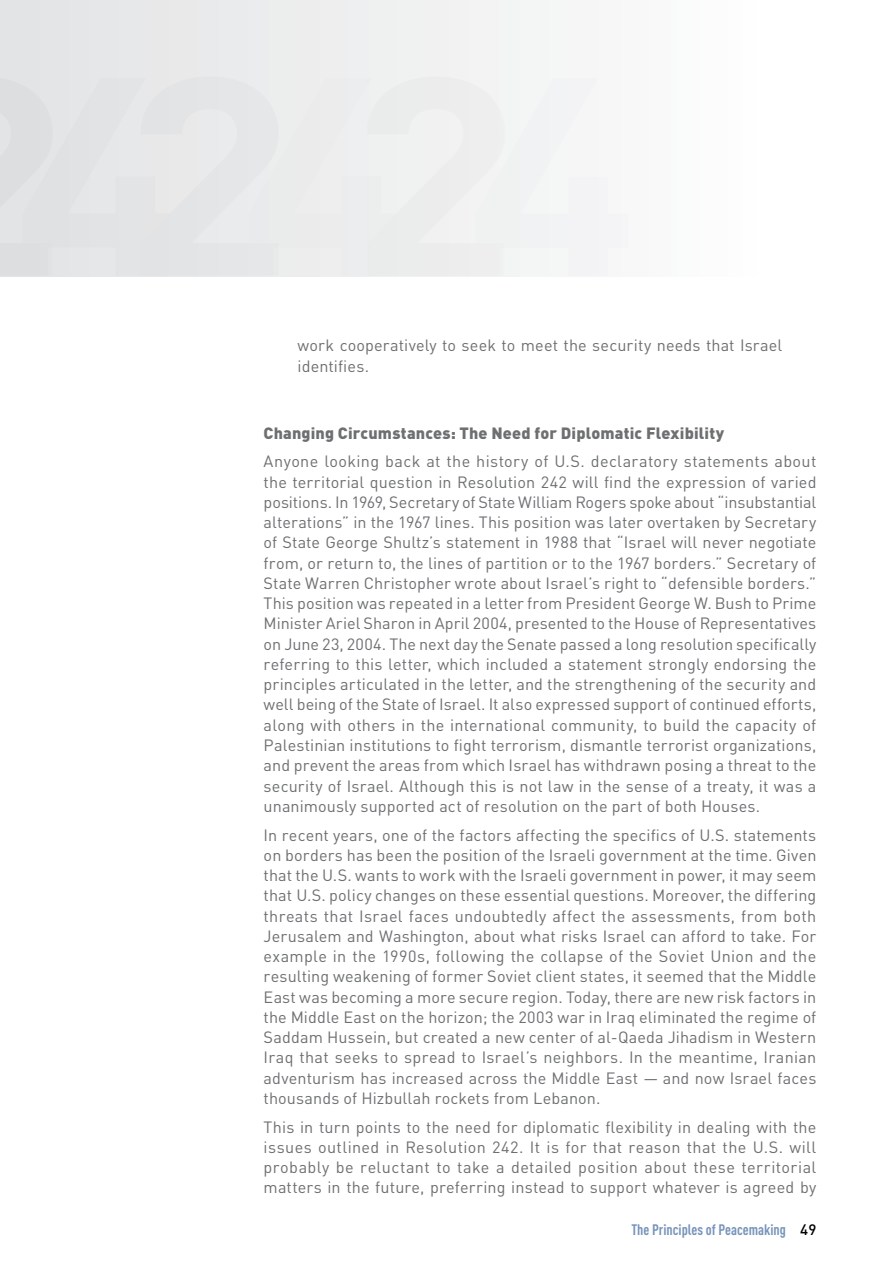
<style>
.page{position:relative;width:893px;height:1263px;background:#fff}
.page>*{position:absolute;margin:0;border:0;box-sizing:border-box;transform-origin:0 0}
.t1{font:16.2px/20.2px "DIN";letter-spacing:.01em;color:#6d6f71;text-align:justify}
.t2{font:900 16.2px "DIN";letter-spacing:.01em;color:#6d6f71}
.t3{font:700 15px "DIN Cond";color:#7794ba}
.t4{font:500 15px "DIN";color:#000}
</style>
<div class="page">
<div style="left:0;top:0;width:893px;height:276px;background:linear-gradient(to right,#e2e3e4,#fff)"></div>
<div style="left:52px;top:77px;width:89px;height:199px;background:#e3e4e6"></div>
<div style="left:141px;top:77px;width:227px;height:199px;background:#e9eaeb"></div>
<div style="left:368px;top:77px;width:261px;height:199px;background:#f1f2f2"></div>
<div style="left:0;top:77px;width:52px;height:199px;background:#dedfe0"></div>
<p class="t1" style="left:298px;top:334px;width:486px;line-height:21.6px">work cooperatively to seek to meet the security needs that Israel identifies.</p>
<p class="t2" style="left:264px;top:422px;width:462px">Changing Circumstances: The Need for Diplomatic Flexibility</p>
<p class="t1" style="left:264px;top:451px;width:554px">Anyone looking back at the history of U.S. declaratory statements about the territorial question in Resolution 242 will find the expression of varied positions. In 1969, Secretary of State William Rogers spoke about “insubstantial alterations” in the 1967 lines. This position was later overtaken by Secretary of State George Shultz’s statement in 1988 that “Israel will never negotiate from, or return to, the lines of partition or to the 1967 borders.” Secretary of State Warren Christopher wrote about Israel’s right to “defensible borders.” This position was repeated in a letter from President George W. Bush to Prime Minister Ariel Sharon in April 2004, presented to the House of Representatives on June 23, 2004. The next day the Senate passed a long resolution specifically referring to this letter, which included a statement strongly endorsing the principles articulated in the letter, and the strengthening of the security and well being of the State of Israel. It also expressed support of continued efforts, along with others in the international community, to build the capacity of Palestinian institutions to fight terrorism, dismantle terrorist organizations, and prevent the areas from which Israel has withdrawn posing a threat to the security of Israel. Although this is not law in the sense of a treaty, it was a unanimously supported act of resolution on the part of both Houses.</p>
<p class="t1" style="left:264px;top:824px;width:554px">In recent years, one of the factors affecting the specifics of U.S. statements on borders has been the position of the Israeli government at the time. Given that the U.S. wants to work with the Israeli government in power, it may seem that U.S. policy changes on these essential questions. Moreover, the differing threats that Israel faces undoubtedly affect the assessments, from both Jerusalem and Washington, about what risks Israel can afford to take. For example in the 1990s, following the collapse of the Soviet Union and the resulting weakening of former Soviet client states, it seemed that the Middle East was becoming a more secure region. Today, there are new risk factors in the Middle East on the horizon; the 2003 war in Iraq eliminated the regime of Saddam Hussein, but created a new center of al-Qaeda Jihadism in Western Iraq that seeks to spread to Israel’s neighbors. In the meantime, Iranian adventurism has increased across the Middle East — and now Israel faces thousands of Hizbullah rockets from Lebanon.</p>
<p class="t1" style="left:264px;top:1116px;width:554px">This in turn points to the need for diplomatic flexibility in dealing with the issues outlined in Resolution 242. It is for that reason that the U.S. will probably be reluctant to take a detailed position about these territorial matters in the future, preferring instead to support whatever is agreed by</p>
<p class="t4" style="left:800px;top:1220px;width:18px">49</p>
<p class="t3" style="left:631px;top:1220px;width:156px">The Principles of Peacemaking</p>
</div>
